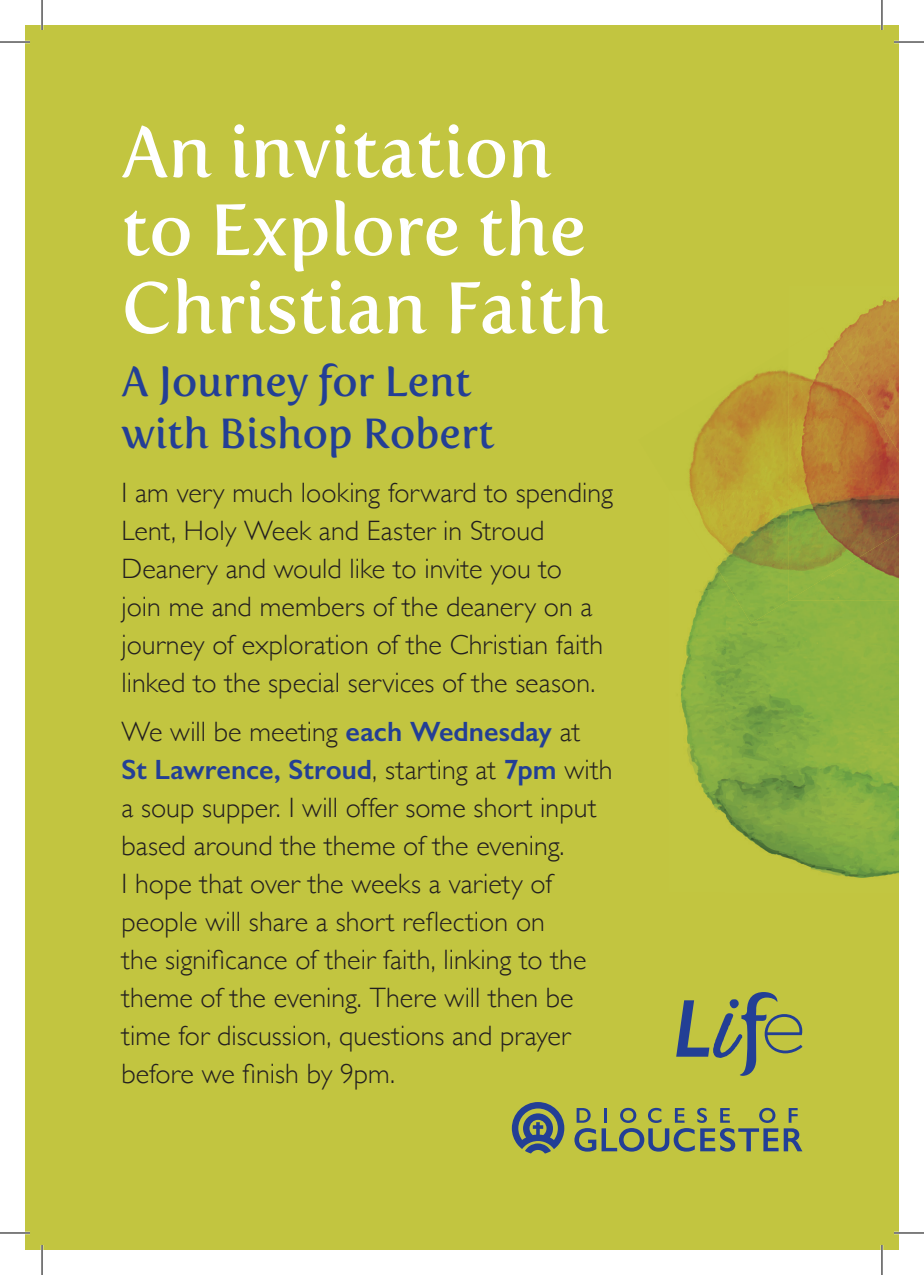
<style>
.page{position:relative;width:924px;height:1275px;background:#fff}
.page>*{position:absolute;margin:0;border:0;box-sizing:border-box;transform-origin:0 0}
.t1{font:72px/78px "Fertigo Pro";color:#fff}
.t2{font:42px/52px "Fertigo Pro";color:#233f95}
.t3{font:300 28px/38px "Gill Sans";letter-spacing:.005em;color:#231f20}
.s1{font-weight:600;color:#233f95}
</style>
<div class="page">
<div style="left:25px;top:25px;width:873px;height:1225px;background:#c2c540"></div>
<svg style="left:574px;top:1107px;width:228px;height:44px"></svg>
<svg style="left:511px;top:1102px;width:53px;height:51px"></svg>
<svg style="left:676px;top:992px;width:126px;height:83px"></svg>
<img style="left:681px;top:623px;width:44px;height:191px">
<img style="left:725px;top:600px;width:173px;height:278px">
<img style="left:715px;top:369px;width:72px;height:121px">
<img style="left:689px;top:409px;width:48px;height:81px">
<img style="left:690px;top:490px;width:98px;height:133px">
<img style="left:848px;top:298px;width:50px;height:83px">
<img style="left:787px;top:381px;width:111px;height:219px">
<img style="left:787px;top:327px;width:68px;height:55px">
<hr style="left:0;top:41px;width:30px;height:2px;background:#fff">
<hr style="left:893px;top:41px;width:30px;height:2px;background:#fff">
<hr style="left:0;top:1231px;width:30px;height:3px;background:#fff">
<hr style="left:893px;top:1231px;width:30px;height:3px;background:#fff">
<hr style="left:41px;top:0;width:2px;height:30px;background:#fff">
<hr style="left:41px;top:1245px;width:2px;height:30px;background:#fff">
<hr style="left:880px;top:0;width:2px;height:30px;background:#fff">
<hr style="left:880px;top:1245px;width:2px;height:30px;background:#fff">
<hr style="left:0;top:42px;width:30px;height:1px;background:#000">
<hr style="left:893px;top:42px;width:30px;height:1px;background:#000">
<hr style="left:0;top:1232px;width:30px;height:1px;background:#000">
<hr style="left:893px;top:1232px;width:30px;height:1px;background:#000">
<hr style="left:42px;top:0;width:1px;height:30px;background:#000">
<hr style="left:42px;top:1245px;width:1px;height:30px;background:#000">
<hr style="left:881px;top:0;width:1px;height:30px;background:#000">
<hr style="left:881px;top:1245px;width:1px;height:30px;background:#000">
<h1 class="t1" style="left:121px;top:113px;width:489px">An invitation to Explore the<br>Christian Faith</h1>
<h2 class="t2" style="left:121px;top:355px;width:374px">A Journey for Lent with Bishop Robert</h2>
<p class="t3" style="left:121px;top:472px;width:493px">I am very much looking forward to spending Lent, Holy Week and Easter in Stroud Deanery and would like to invite you to<br>join me and members of the deanery on a journey of exploration of the Christian faith linked to the special services of the season.</p>
<p class="t3" style="left:121px;top:712px;width:492px">We will be meeting <span class="s1">each Wednesday</span> at<br><span class="s1">St Lawrence, Stroud</span>, starting at <span class="s1">7pm</span> with a soup supper. I will offer some short input based around the theme of the evening.<br>I hope that over the weeks a variety of people will share a short reflection on<br>the significance of their faith, linking to the theme of the evening. There will then be time for discussion, questions and prayer before we finish by 9pm.</p>
</div>
